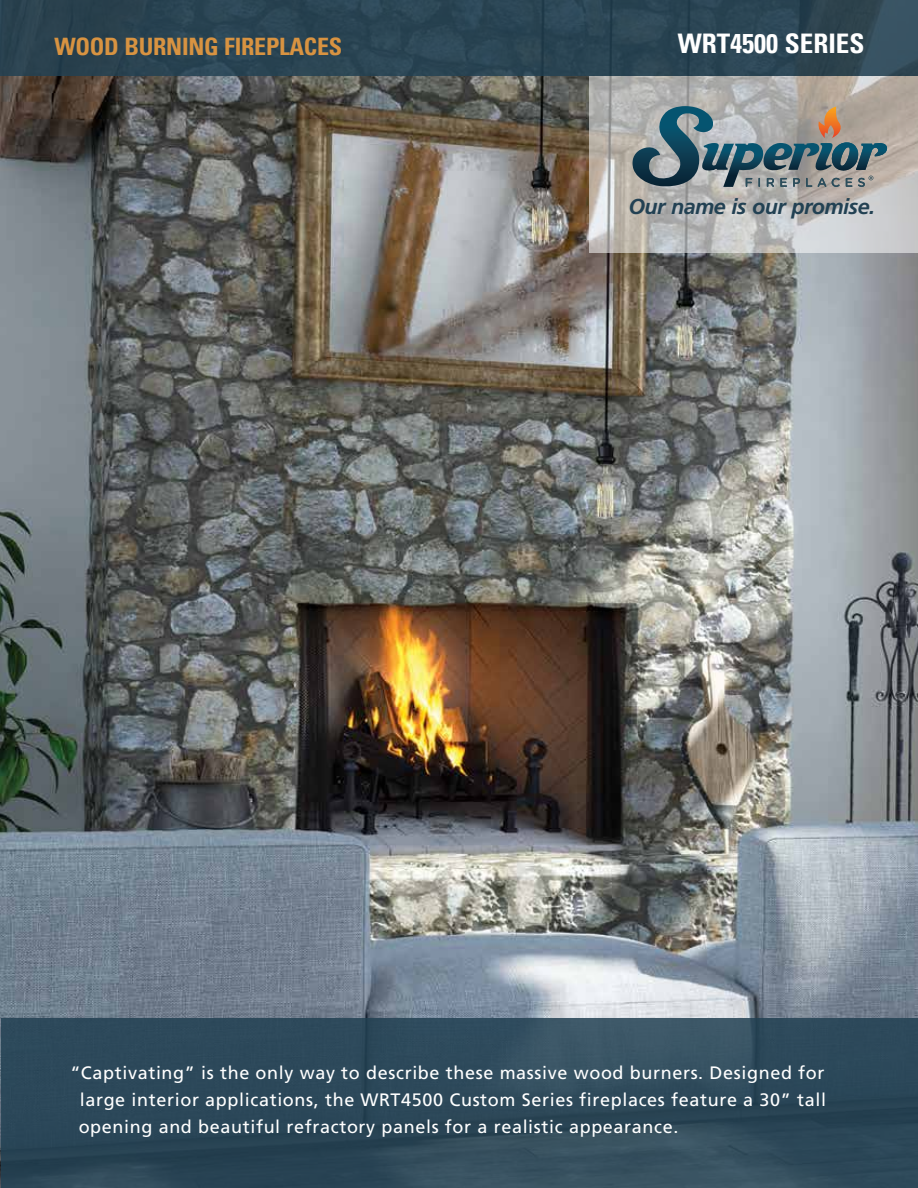
<style>
.page{position:relative;width:918px;height:1188px;background:#fff}
.page>*{position:absolute;margin:0;border:0;box-sizing:border-box;transform-origin:0 0}
.t1{font:27px "Univers Com 67 Bold Cond";color:#fff}
.t2{font:24px "Univers Com 67 Bold Cond";letter-spacing:-.01em;color:#d89341}
.t3{font:italic 700 21.6px "Frutiger LT Std";letter-spacing:-.025em;color:#224153}
.t4{font:18px/27px "Frutiger LT Std";letter-spacing:.035em;color:#fff;text-align:justify}
</style>
<div class="page">
<img style="left:1px;top:76px;width:917px;height:942px">
<svg style="left:1px;top:1018px;width:917px;height:170px;background:#2e495a"></svg>
<div style="left:1px;top:0;width:917px;height:76px;background:#2b4452"></div>
<svg style="left:590px;top:76px;width:328px;height:177px;background:#bcbab7"></svg>
<svg style="left:633px;top:106px;width:254px;height:81px;background:#7e8b8e"></svg>
<h2 class="t2" style="left:54px;top:32px;width:289px">WOOD BURNING FIREPLACES</h2>
<h1 class="t1" style="left:678px;top:27px;width:188px">WRT4500 SERIES</h1>
<p class="t3" style="left:628px;top:193px;width:248px">Our name is our promise.</p>
<p class="t4" style="left:79px;top:1060px;width:749px;text-indent:-8px">“Captivating” is the only way to describe these massive wood burners. Designed for large interior applications, the WRT4500 Custom Series fireplaces feature a 30” tall opening and beautiful refractory panels for a realistic appearance.</p>
</div>
